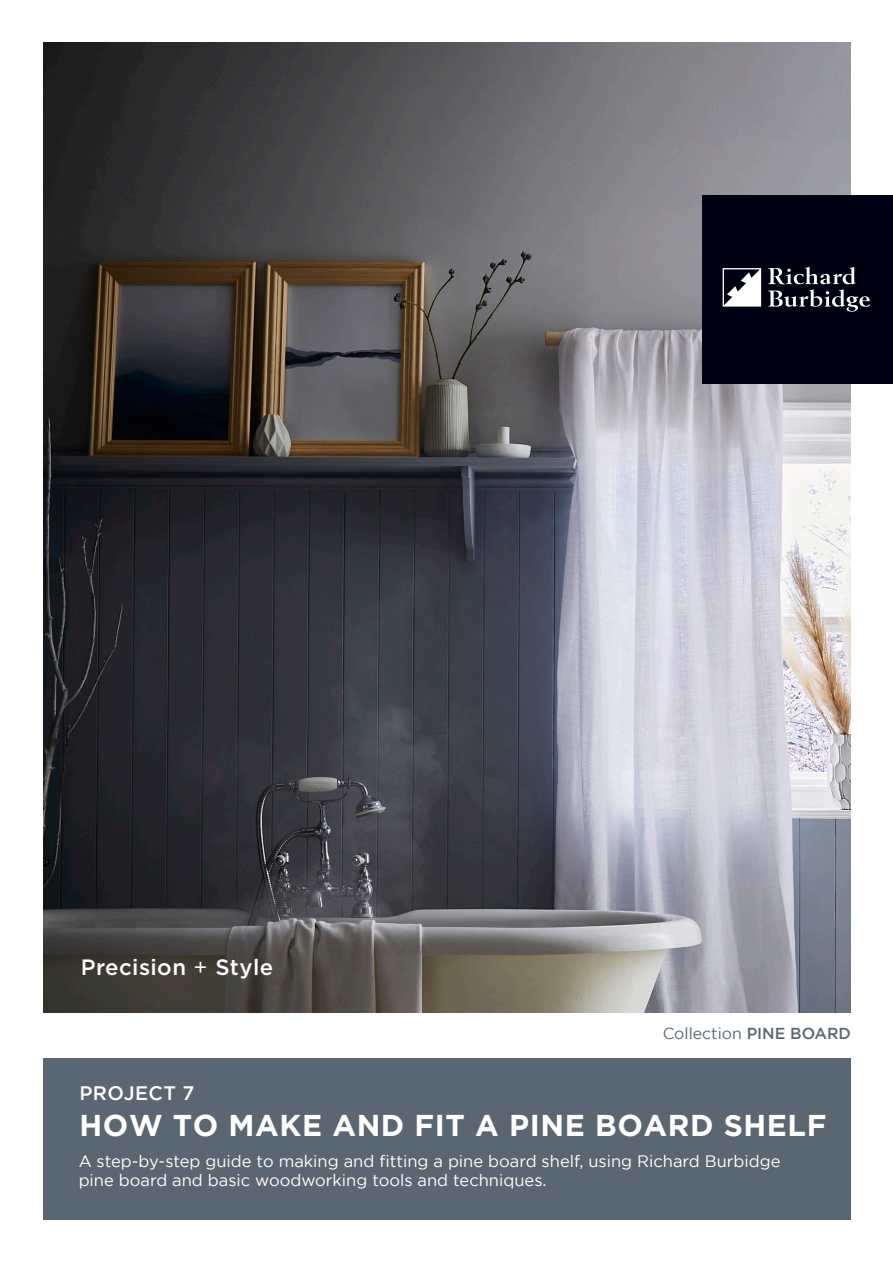
<style>
.page{position:relative;width:893px;height:1263px;background:#fff}
.page>*{position:absolute;margin:0;border:0;box-sizing:border-box;transform-origin:0 0}
.t1{font:700 30px "Gotham";letter-spacing:.02em;color:#fff}
.t2{font:500 22.2px "Gotham HTF";letter-spacing:.02em;color:#fff}
.t3{font:500 19.5px "Gotham";letter-spacing:.02em;color:#fff}
.t4{font:16.5px/19.8px "Gotham";color:#fff}
.t5{font:15.9px "Gotham";color:#5a6671}
.s1{font-weight:400}
.s2{font-weight:500}
</style>
<div class="page">
<img style="left:43px;top:43px;width:807px;height:969px">
<div style="left:43px;top:1058px;width:807px;height:161px;background:#5a6671"></div>
<div style="left:703px;top:195px;width:190px;height:188px;background:#000013"></div>
<svg style="left:768px;top:267px;width:102px;height:45px"></svg>
<svg style="left:723px;top:268px;width:38px;height:39px"></svg>
<p class="t2" style="left:81px;top:955px;width:194px">Precision <span class="s1">+</span> Style</p>
<p class="t5" style="left:663px;top:1024px;width:190px">Collection <span class="s2">PINE BOARD</span></p>
<p class="t3" style="left:80px;top:1082px;width:116px">PROJECT 7</p>
<p class="t1" style="left:80px;top:1108px;width:748px">HOW TO MAKE AND FIT A PINE BOARD SHELF</p>
<p class="t4" style="left:79px;top:1150px;width:703px">A step-by-step guide to making and fitting a pine board shelf, using Richard Burbidge pine board and basic woodworking tools and techniques.</p>
</div>
